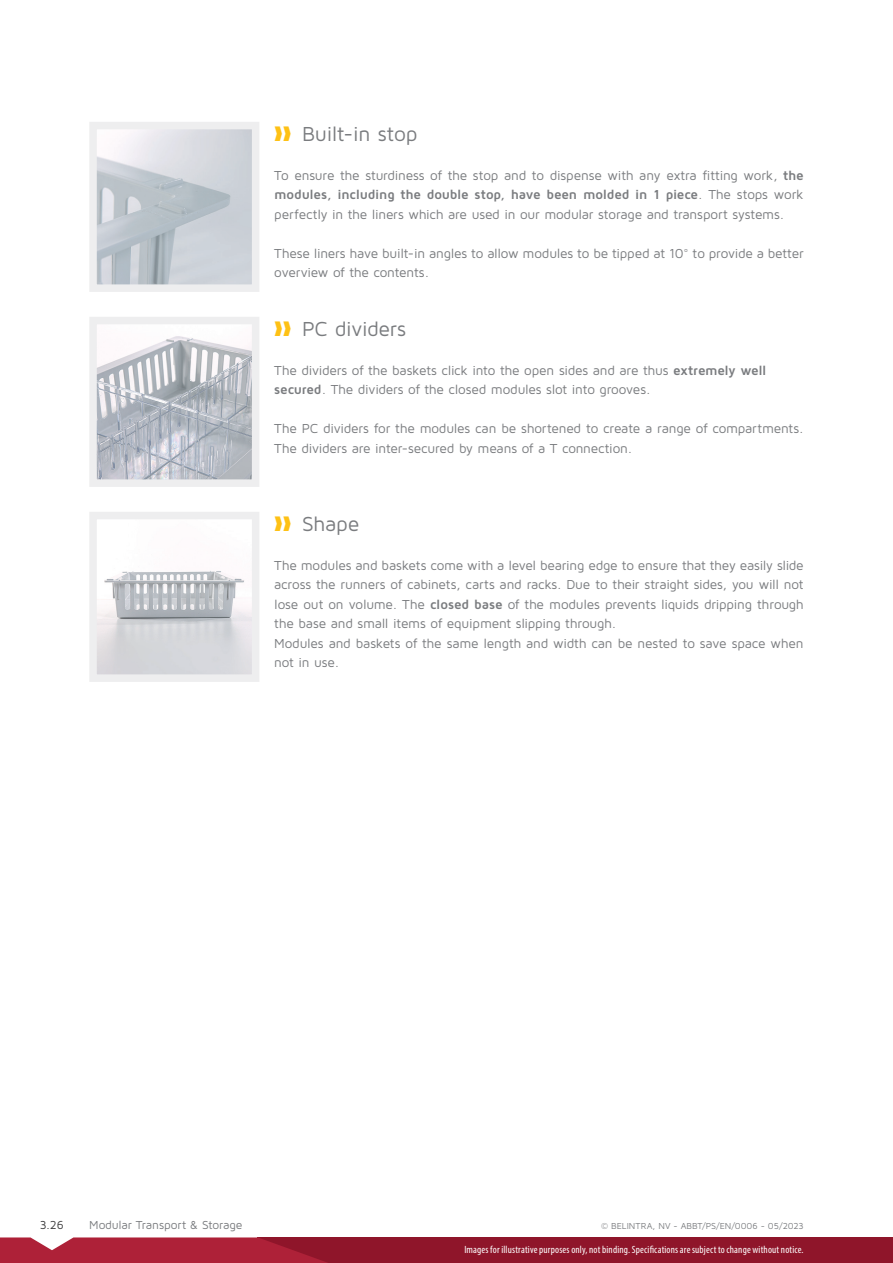
<style>
.page{position:relative;width:893px;height:1263px;background:#fff}
.page>*{position:absolute;margin:0;border:0;box-sizing:border-box;transform-origin:0 0}
.t1{font:21px "Maven Pro";letter-spacing:-.015em;color:#7a7c7f}
.main__body_NL{font:13.5px/19.5px "Maven Pro";letter-spacing:-.015em;color:#7a7c7f}
.t2{font:12px "Maven Pro";letter-spacing:-.01em;color:#7a7c7f}
.t3{font:12px "Maven Pro";color:#3c3c3d}
.t4{font:condensed 10.5px "Myriad Pro";letter-spacing:.015em;color:#fff}
.Paragraph_Style_2{font:9px "Maven Pro";letter-spacing:-.005em;color:#7a7c7f}
.s1{color:#fec115}
.s2{font-weight:700}
</style>
<div class="page">
<img style="left:98px;top:131px;width:152px;height:152px">
<div style="left:89px;top:122px;width:170px;height:170px;border:8px solid #eeeeef"></div>
<img style="left:98px;top:336px;width:152px;height:142px">
<div style="left:89px;top:317px;width:170px;height:170px;border:8px solid #eeeeef"></div>
<img style="left:98px;top:571px;width:152px;height:102px">
<div style="left:89px;top:512px;width:170px;height:170px;border:8px solid #eeeeef"></div>
<div style="left:258px;top:1237px;width:635px;height:26px;background:#8f152a"></div>
<svg style="left:0;top:1237px;width:328px;height:26px"></svg>
<p class="t1" style="left:274px;top:121px;width:145px"><span class="s1">❱❱</span> Built-in stop</p>
<p class="main__body_NL" style="left:274px;top:165px;width:531px;text-align:justify">To ensure the sturdiness of the stop and to dispense with any extra fitting work, <span class="s2">the modules, including the double stop, have been molded in 1 piece</span>. The stops work perfectly in the liners which are used in our modular storage and transport systems.</p>
<p class="main__body_NL" style="left:274px;top:243px;width:531px">These liners have built-in angles to allow modules to be tipped at 10° to provide a better overview of the contents.</p>
<p class="t1" style="left:274px;top:316px;width:133px"><span class="s1">❱❱</span> PC dividers</p>
<p class="main__body_NL" style="left:274px;top:360px;width:494px">The dividers of the baskets click into the open sides and are thus <span class="s2">extremely well</span></p>
<p class="main__body_NL" style="left:274px;top:379px;width:378px"><span class="s2">secured</span>. The dividers of the closed modules slot into grooves.</p>
<p class="main__body_NL" style="left:274px;top:418px;width:531px">The PC dividers for the modules can be shortened to create a range of compartments.<br>The dividers are inter-secured by means of a T connection.</p>
<p class="t1" style="left:274px;top:511px;width:87px"><span class="s1">❱❱</span> Shape</p>
<p class="main__body_NL" style="left:274px;top:555px;width:531px;text-align:justify">The modules and baskets come with a level bearing edge to ensure that they easily slide across the runners of cabinets, carts and racks. Due to their straight sides, you will not lose out on volume. The <span class="s2">closed base</span> of the modules prevents liquids dripping through the base and small items of equipment slipping through.</p>
<p class="main__body_NL" style="left:274px;top:633px;width:531px">Modules and baskets of the same length and width can be nested to save space when not in use.</p>
<p class="t3" style="left:40px;top:1217px;width:26px">3.26</p>
<p class="t2" style="left:89px;top:1217px;width:155px">Modular Transport &amp; Storage</p>
<p class="Paragraph_Style_2" style="left:601px;top:1220px;width:204px">© BELINTRA, NV - ABBT/PS/EN/0006 - 05/2023</p>
<p class="t4" style="left:464px;top:1244px;width:341px">Images for illustrative purposes only, not binding. Specifications are subject to change without notice.</p>
</div>
